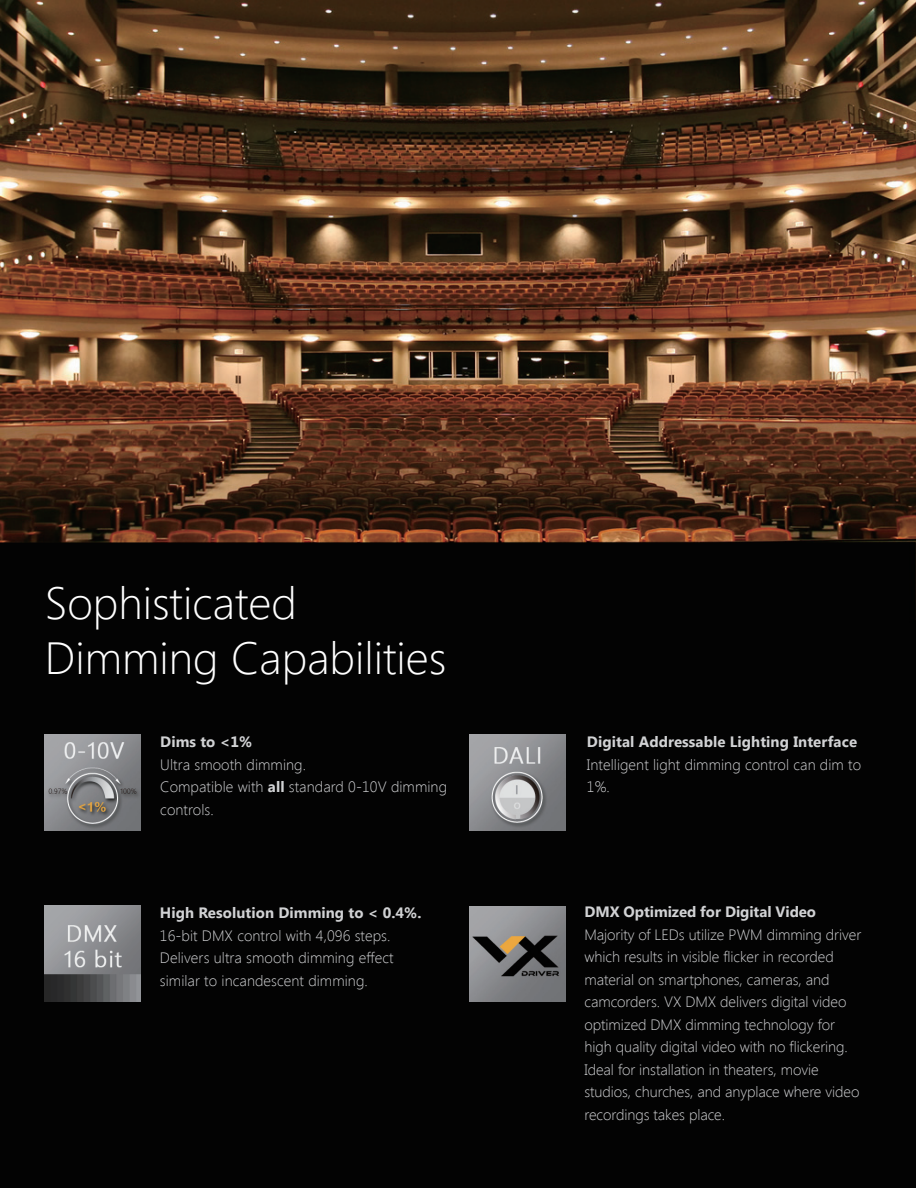
<style>
.page{position:relative;width:916px;height:1188px;background:#fff}
.page>*{position:absolute;margin:0;border:0;box-sizing:border-box;transform-origin:0 0}
.t1{font:45px/55.5px "Webly Sleek UI Light";color:#fff}
.t2{font:300 15px/22.5px "Segoe UI";letter-spacing:-.005em;color:#d1d2d4}
.t3{font:700 15px "Segoe UI";letter-spacing:.005em;color:#d1d2d4}
.s1{font-weight:700}
</style>
<div class="page">
<img style="left:0;top:0;width:916px;height:1188px">
<img style="left:45px;top:735px;width:95px;height:95px">
<img style="left:469px;top:735px;width:96px;height:95px">
<img style="left:45px;top:906px;width:95px;height:95px">
<img style="left:469px;top:906px;width:96px;height:96px">
<h1 class="t1" style="left:45px;top:573px;width:403px">Sophisticated<br>Dimming Capabilities</h1>
<p class="t3" style="left:160px;top:731px;width:93px">Dims to &lt;1%</p>
<p class="t2" style="left:160px;top:753px;width:288px">Ultra smooth dimming.<br>Compatible with <span class="s1">all</span> standard 0-10V dimming controls.</p>
<p class="t3" style="left:160px;top:902px;width:263px">High Resolution Dimming to &lt; 0.4%.</p>
<p class="t2" style="left:160px;top:924px;width:235px">16-bit DMX control with 4,096 steps.<br>Delivers ultra smooth dimming effect similar to incandescent dimming.</p>
<p class="t3" style="left:587px;top:731px;width:272px">Digital Addressable Lighting Interface</p>
<p class="t2" style="left:587px;top:753px;width:276px">Intelligent light dimming control can dim to<br>1%.</p>
<p class="t3" style="left:584px;top:901px;width:233px">DMX Optimized for Digital Video</p>
<p class="t2" style="left:584px;top:923px;width:278px">Majority of LEDs utilize PWM dimming driver which results in visible flicker in recorded material on smartphones, cameras, and camcorders. VX DMX delivers digital video optimized DMX dimming technology for high quality digital video with no flickering.<br>Ideal for installation in theaters, movie studios, churches, and anyplace where video recordings takes place.</p>
</div>
